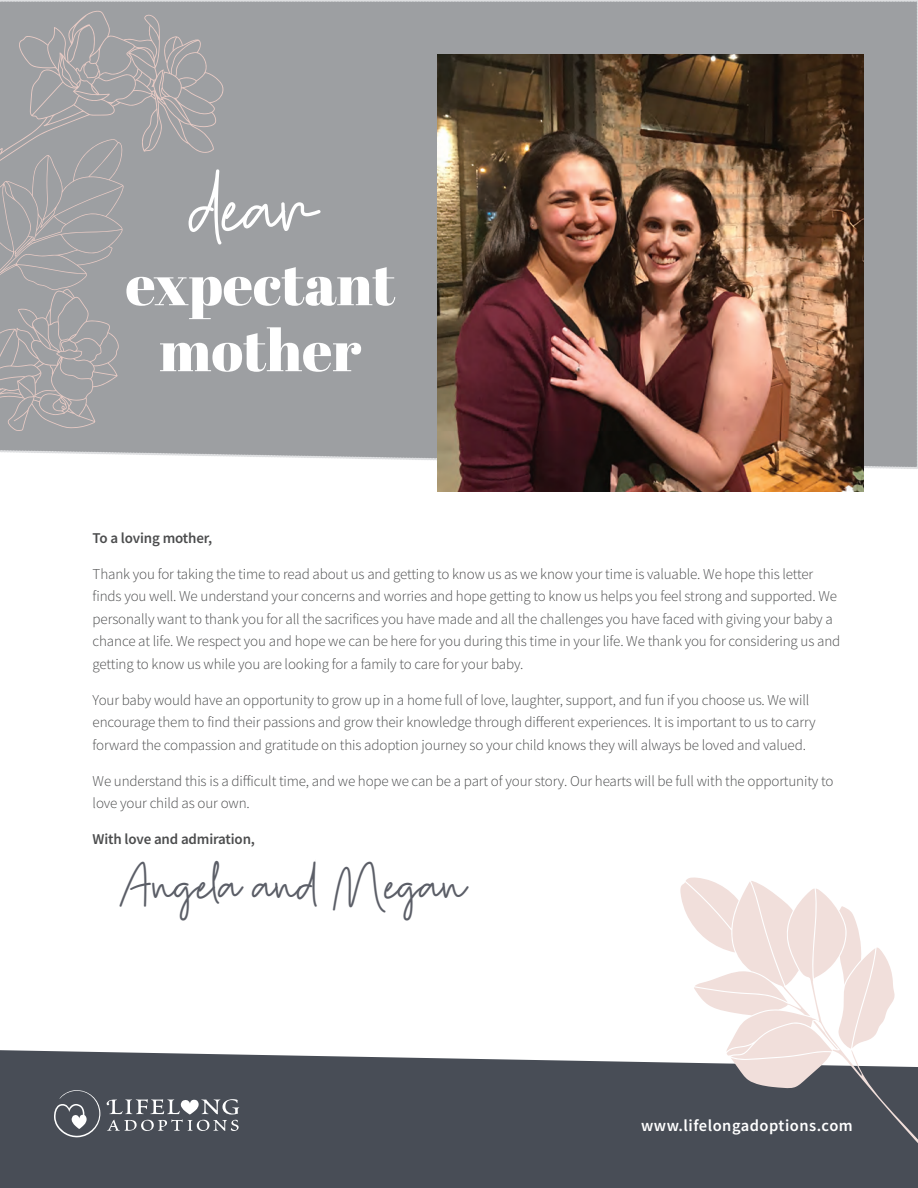
<style>
.page{position:relative;width:918px;height:1188px;background:#fff}
.page>*{position:absolute;margin:0;border:0;box-sizing:border-box;transform-origin:0 0}
.t1{font:76.35px "Callien Pooh";color:#fff}
.t2{font:58.5px/66px "Abril Fatface";color:#fff;text-align:center}
.t3{font:46.5px "Callien Pooh";color:#5b5e67}
.t4{font:600 16.5px "Source Sans Pro";letter-spacing:.03em;color:#fff}
.t5{font:300 15px/22.5px "Source Sans Pro";letter-spacing:-.01em;color:#4b4c4d}
.t6{font:600 15px "Source Sans Pro";letter-spacing:-.01em;color:#4b4c4d}
</style>
<div class="page">
<div style="left:0;top:1050px;width:918px;height:138px;background:#484d56"></div>
<img style="left:438px;top:469px;width:426px;height:23px">
<img style="left:0;top:0;width:918px;height:469px">
<svg style="left:680px;top:877px;width:238px;height:300px"></svg>
<svg style="left:54px;top:1090px;width:47px;height:47px;background:#666a71"></svg>
<svg style="left:107px;top:1099px;width:132px;height:32px;background:#72767d"></svg>
<h1 class="t1" style="left:194px;top:164px;width:126px">dear</h1>
<h2 class="t2" style="left:126px;top:250px;width:271px">expectant mother</h2>
<p class="t6" style="left:93px;top:528px;width:121px">To a loving mother,</p>
<p class="t5" style="left:93px;top:563px;width:749px">Thank you for taking the time to read about us and getting to know us as we know your time is valuable. We hope this letter finds you well. We understand your concerns and worries and hope getting to know us helps you feel strong and supported. We personally want to thank you for all the sacrifices you have made and all the challenges you have faced with giving your baby a chance at life. We respect you and hope we can be here for you during this time in your life. We thank you for considering us and getting to know us while you are looking for a family to care for your baby.</p>
<p class="t5" style="left:93px;top:689px;width:725px">Your baby would have an opportunity to grow up in a home full of love, laughter, support, and fun if you choose us. We will encourage them to find their passions and grow their knowledge through different experiences. It is important to us to carry forward the compassion and gratitude on this adoption journey so your child knows they will always be loved and valued.</p>
<p class="t5" style="left:93px;top:770px;width:742px">We understand this is a difficult time, and we hope we can be a part of your story. Our hearts will be full with the opportunity to love your child as our own.</p>
<p class="t6" style="left:93px;top:830px;width:164px">With love and admiration,</p>
<h3 class="t3" style="left:119px;top:859px;width:349px">Angela and Megan</h3>
<p class="t4" style="left:641px;top:1115px;width:213px">www.lifelongadoptions.com</p>
</div>
